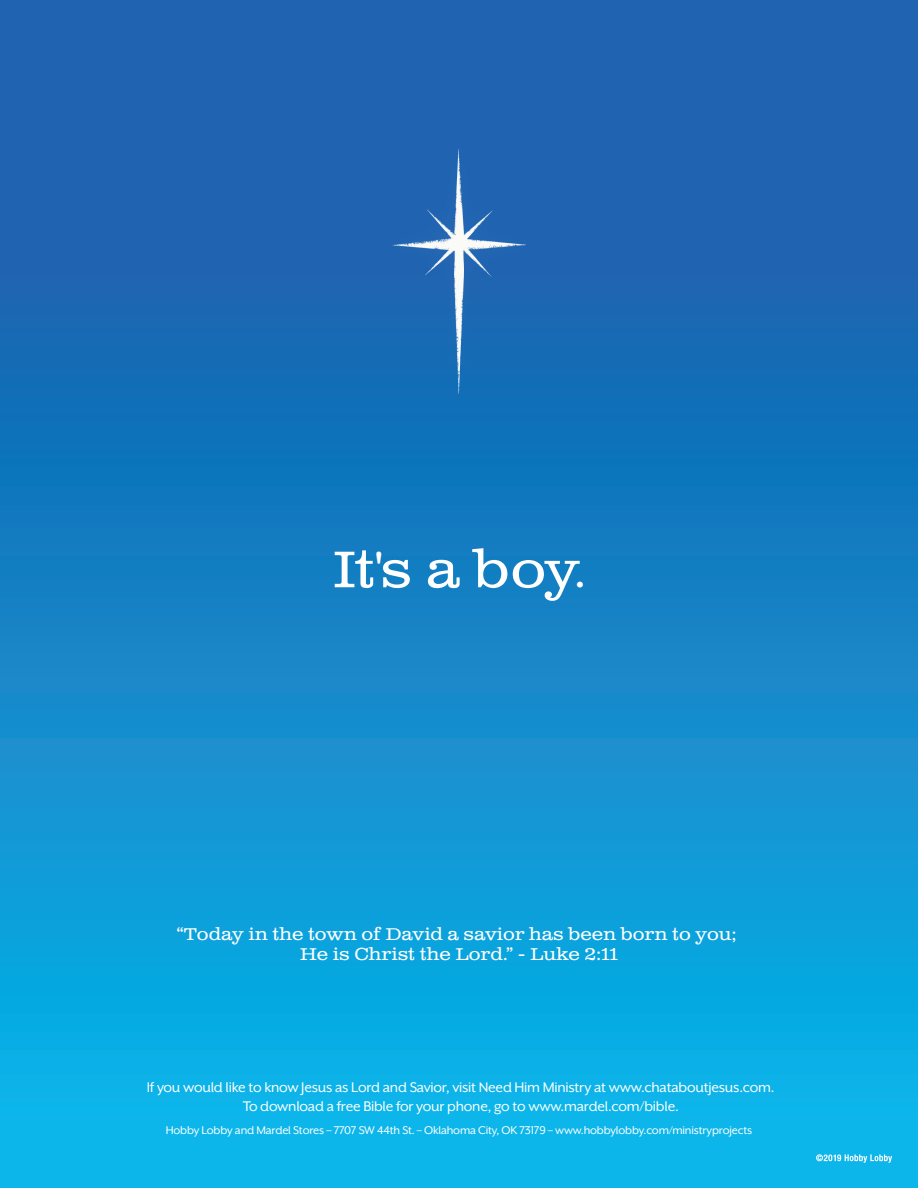
<style>
.page{position:relative;width:918px;height:1188px;background:#fff}
.page>*{position:absolute;margin:0;border:0;box-sizing:border-box;transform-origin:0 0}
.t1{font:51.3px "Clarendon Wide";color:#fff}
.t2{font:17.1px/20.4px "Clarendon Wide";color:#fff;text-align:center}
.t3{font:16.05px/19.4px "Mr Eaves XL San OT";letter-spacing:-.015em;color:#fff;text-align:center}
.t4{font:12.9px "Mr Eaves XL San OT";letter-spacing:-.015em;color:#fff}
.s1{font-size:40.65px}
.s2{font-size:41.7px}
</style>
<div class="page">
<div style="left:0;top:0;width:918px;height:1188px;background:linear-gradient(to bottom,#2154a5,#09b5ea)"></div>
<img style="left:369px;top:125px;width:180px;height:292px">
<img style="left:454px;top:148px;width:10px;height:11px">
<img style="left:454px;top:159px;width:10px;height:235px">
<img style="left:392px;top:239px;width:134px;height:11px">
<img style="left:425px;top:210px;width:67px;height:67px">
<svg style="left:816px;top:1154px;width:76px;height:9px"></svg>
<h1 class="t1" style="left:332px;top:538px;width:255px">It<span class="s1">'</span>s a boy<span class="s2">.</span></h1>
<p class="t2" style="left:177px;top:924px;width:562px">“Today in the town of David a savior has been born to you;<br>He is Christ the Lord.” - Luke 2:11</p>
<p class="t3" style="left:147px;top:1077px;width:629px">If you would like to know Jesus as Lord and Savior, visit Need Him Ministry at www.chataboutjesus.com.<br>To download a free Bible for your phone, go to www.mardel.com/bible.</p>
<p class="t4" style="left:166px;top:1124px;width:588px">Hobby Lobby and Mardel Stores – 7707 SW 44th St. – Oklahoma City, OK 73179 – www.hobbylobby.com/ministryprojects</p>
</div>
